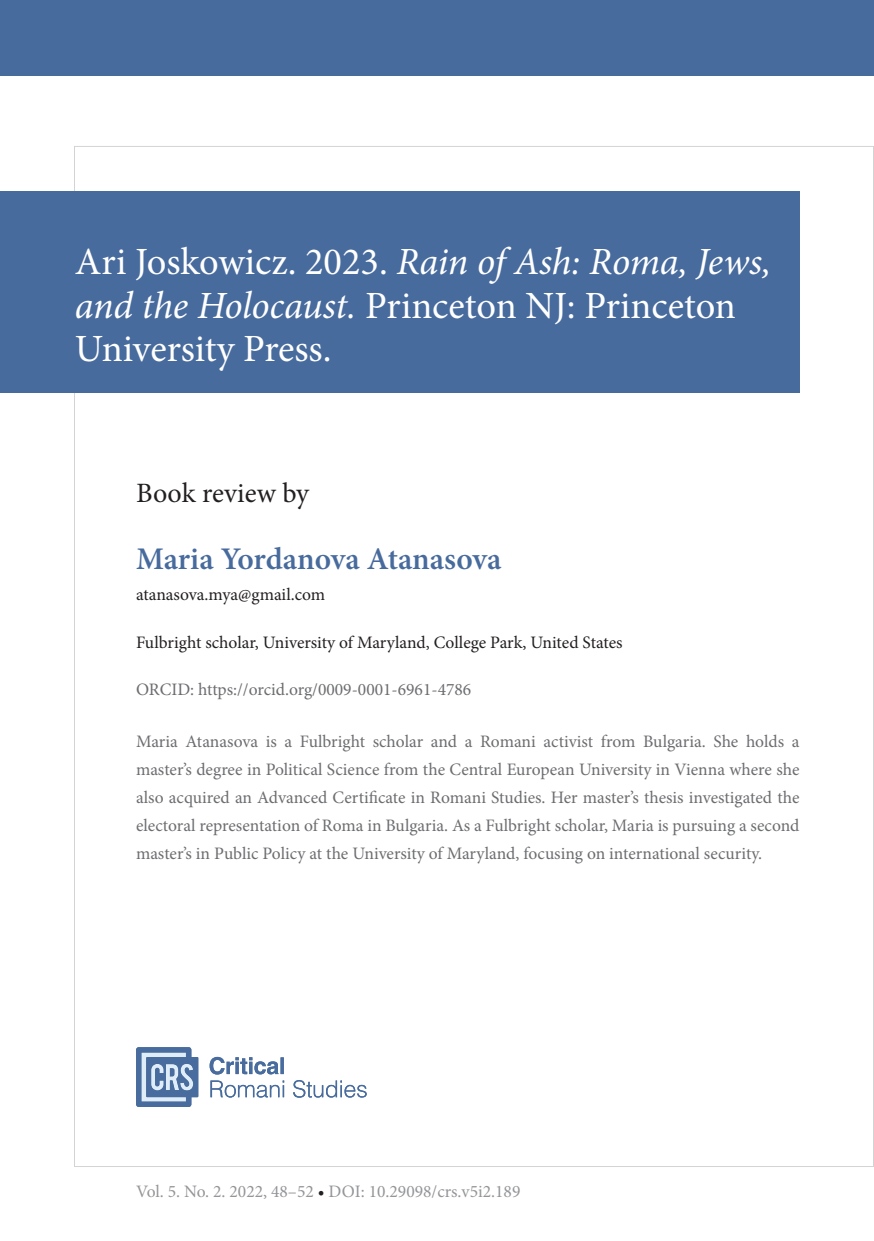
<style>
.page{position:relative;width:874px;height:1241px;background:#fff}
.page>*{position:absolute;margin:0;border:0;box-sizing:border-box;transform-origin:0 0}
.t1{font:38.5px/43.8px "Minion Pro";letter-spacing:-.005em;color:#fff}
.Author{font:600 31.5px "Minion Pro";letter-spacing:-.005em;color:#486b9d}
.t2{font:28px "Minion Pro";letter-spacing:.005em;color:#231f20}
.body_text{font:17.5px/28px "Minion Pro";color:#6c6d70;text-align:justify}
.body_text-2{font:17.5px "Minion Pro";letter-spacing:-.005em;color:#231f20}
.main_para{font:17.5px "Minion Pro";color:#939598}
.s1{font-style:italic}
.s2{color:#231f20}
</style>
<div class="page">
<div style="left:0;top:0;width:873px;height:75px;background:#486b9d"></div>
<div style="left:0;top:191px;width:799px;height:202px;background:#486b9d"></div>
<svg style="left:136px;top:1047px;width:230px;height:59px"></svg>
<p class="t1" style="left:75px;top:240px;width:697px">Ari Joskowicz. 2023. <span class="s1">Rain of Ash: Roma, Jews, and the Holocaust.</span> Princeton NJ: Princeton<br>University Press.</p>
<p class="t2" style="left:136px;top:474px;width:174px">Book review by</p>
<p class="Author" style="left:136px;top:537px;width:367px">Maria Yordanova Atanasova</p>
<p class="body_text-2" style="left:136px;top:583px;width:190px">atanasova.mya@gmail.com</p>
<p class="body_text-2" style="left:136px;top:630px;width:488px">Fulbright scholar, University of Maryland, College Park, United States</p>
<p class="body_text" style="left:136px;top:675px;width:336px">ORCID: https://orcid.org/0009-0001-6961-4786</p>
<p class="body_text" style="left:136px;top:727px;width:664px">Maria Atanasova is a Fulbright scholar and a Romani activist from Bulgaria. She holds a master’s degree in Political Science from the Central European University in Vienna where she also acquired an Advanced Certificate in Romani Studies. Her master’s thesis investigated the electoral representation of Roma in Bulgaria. As a Fulbright scholar, Maria is pursuing a second master’s in Public Policy at the University of Maryland, focusing on international security.</p>
<p class="main_para" style="left:136px;top:1179px;width:385px">Vol. 5. No. 2. 2022, 48–52 <span class="s2">•</span> DOI: 10.29098/crs.v5i2.189</p>
</div>
